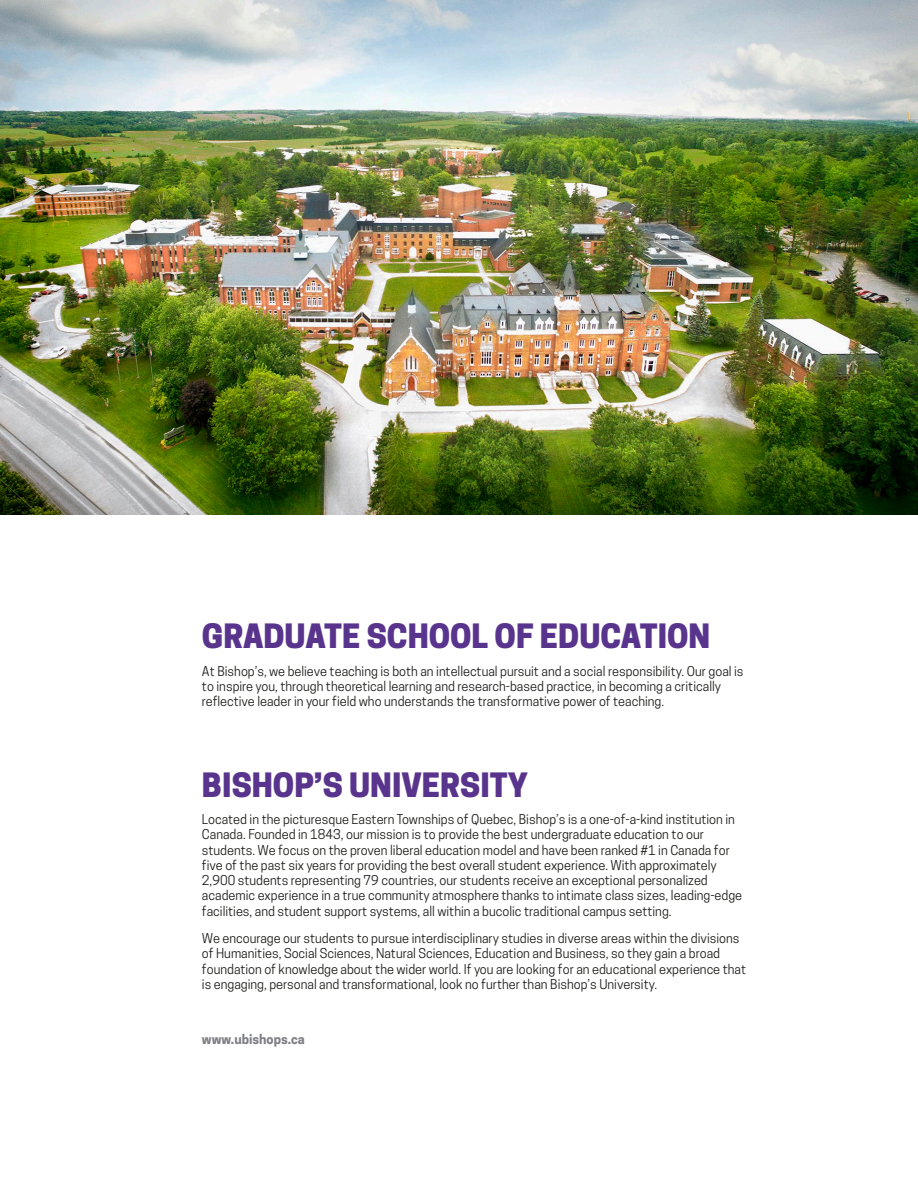
<style>
.page{position:relative;width:918px;height:1188px;background:#fff}
.page>*{position:absolute;margin:0;border:0;box-sizing:border-box;transform-origin:0 0}
.t1{font:800 31.5px "Cooper Hewitt";color:#59348d}
.t2{font:12.75px/15.3px "Cooper Hewitt";color:#1d1d1b}
.t3{font:700 12.75px "Cooper Hewitt";color:#808184}
</style>
<div class="page">
<img style="left:0;top:0;width:917px;height:515px">
<h1 class="t1" style="left:202px;top:618px;width:510px">GRADUATE SCHOOL OF EDUCATION</h1>
<p class="t2" style="left:202px;top:663px;width:543px">At Bishop’s, we believe teaching is both an intellectual pursuit and a social responsibility. Our goal is to inspire you, through theoretical learning and research-based practice, in becoming a critically reflective leader in your field who understands the transformative power of teaching.</p>
<h1 class="t1" style="left:202px;top:766px;width:328px">BISHOP’S UNIVERSITY</h1>
<p class="t2" style="left:202px;top:812px;width:542px">Located in the picturesque Eastern Townships of Quebec, Bishop’s is a one-of-a-kind institution in Canada. Founded in 1843, our mission is to provide the best undergraduate education to our students. We focus on the proven liberal education model and have been ranked #1 in Canada for five of the past six years for providing the best overall student experience. With approximately 2,900 students representing 79 countries, our students receive an exceptional personalized academic experience in a true community atmosphere thanks to intimate class sizes, leading-edge facilities, and student support systems, all within a bucolic traditional campus setting.</p>
<p class="t2" style="left:202px;top:931px;width:546px">We encourage our students to pursue interdisciplinary studies in diverse areas within the divisions of Humanities, Social Sciences, Natural Sciences, Education and Business, so they gain a broad foundation of knowledge about the wider world. If you are looking for an educational experience that is engaging, personal and transformational, look no further than Bishop’s University.</p>
<p class="t3" style="left:202px;top:1031px;width:104px">www.ubishops.ca</p>
</div>
